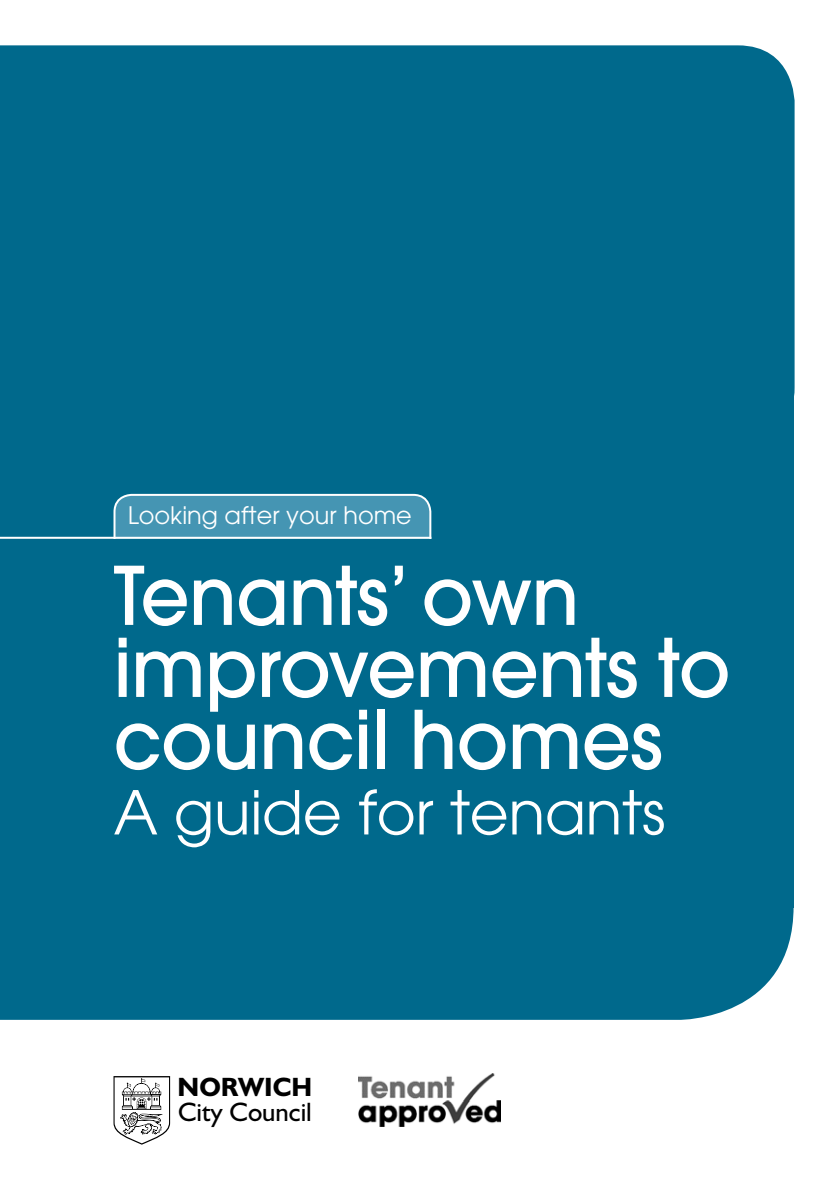
<style>
.page{position:relative;width:840px;height:1191px;background:#fff}
.page>*{position:absolute;margin:0;border:0;box-sizing:border-box;transform-origin:0 0}
.t1{font:500 80px/72px "Avant Garde";letter-spacing:-.01em;color:#fff;scale:.96 1}
.t2{font:60px "Avant Garde";letter-spacing:-.005em;color:#fff}
.t3{font:26.6px "Humanist 521 BT";color:#000}
.t4{font:700 26.6px "Humanist 521 BT";color:#000}
.t5{font:24px "Avant Garde";color:#fff}
</style>
<div class="page">
<div style="left:0;top:907px;width:793px;height:112px;background:#00698c"></div>
<div style="left:0;top:45px;width:794px;height:399px;background:#00698c"></div>
<div style="left:0;top:114px;width:793px;height:793px;background:#00698c"></div>
<div style="left:114px;top:495px;width:316px;height:65px;background:#4595b3;border-radius:17px"></div>
<div style="left:113px;top:494px;width:318px;height:67px;border:2px solid #fff;border-radius:17px"></div>
<div style="left:0;top:539px;width:441px;height:40px;background:#00698c"></div>
<hr style="left:0;top:537px;width:431px;height:2px;background:#fff">
<svg style="left:113px;top:1076px;width:57px;height:68px"></svg>
<img style="left:359px;top:1073px;width:141px;height:53px">
<p class="t5" style="left:128px;top:501px;width:285px">Looking after your home</p>
<p class="t1" style="left:113px;top:560px;width:644px">Tenants’ own improvements to council homes</p>
<p class="t2" style="left:113px;top:777px;width:553px">A guide for tenants</p>
<p class="t4" style="left:177px;top:1070px;width:136px">NORWICH</p>
<p class="t3" style="left:178px;top:1095px;width:135px">City Council</p>
</div>
